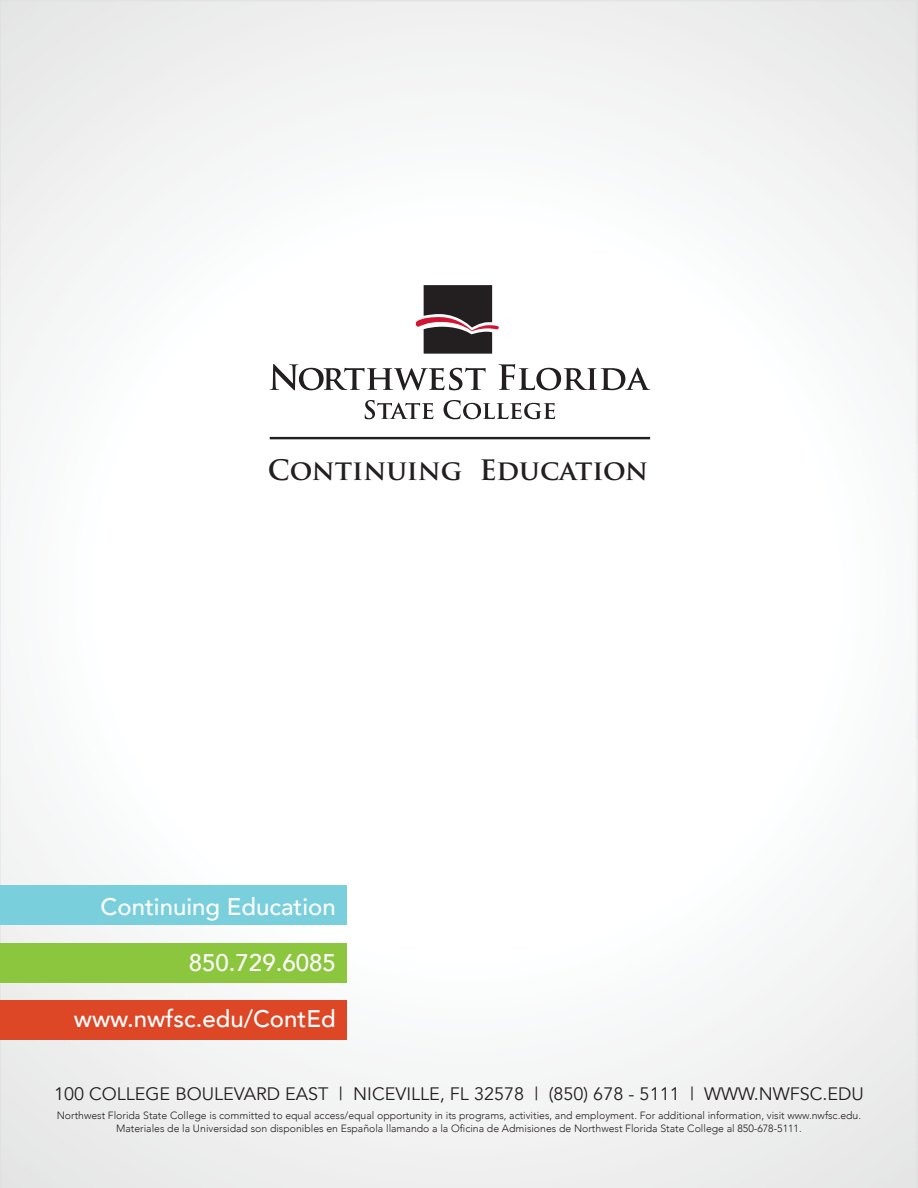
<style>
.page{position:relative;width:918px;height:1188px;background:#fff}
.page>*{position:absolute;margin:0;border:0;box-sizing:border-box;transform-origin:0 0}
.t1{font:700 27.45px "Trajan Pro";color:#231f20}
.t2{font:500 24px "Avenir";color:#fff}
.t3{font:18px "Avenir";color:#231f20}
.t4{font:300 10.5px/12.6px "Avenir";color:#231f20;text-align:center}
</style>
<div class="page">
<img style="left:0;top:0;width:918px;height:1188px">
<div style="left:0;top:885px;width:347px;height:39px;background:#7acfdc"></div>
<div style="left:0;top:944px;width:347px;height:39px;background:#8bc63e"></div>
<div style="left:0;top:1001px;width:347px;height:39px;background:#de4726"></div>
<svg style="left:270px;top:364px;width:216px;height:26px"></svg>
<svg style="left:498px;top:364px;width:152px;height:26px"></svg>
<svg style="left:365px;top:400px;width:68px;height:19px"></svg>
<svg style="left:444px;top:400px;width:111px;height:19px"></svg>
<svg style="left:415px;top:285px;width:84px;height:69px"></svg>
<hr style="left:270px;top:437px;width:380px;height:2px;background:#231f20">
<h1 class="t1" style="left:268px;top:453px;width:382px">Continuing Education</h1>
<h2 class="t2" style="left:101px;top:886px;width:237px">Continuing Education</h2>
<h2 class="t2" style="left:189px;top:942px;width:148px">850.729.6085</h2>
<h2 class="t2" style="left:74px;top:998px;width:263px">www.nwfsc.edu/ContEd</h2>
<h3 class="t3" style="left:54px;top:1083px;width:812px">100 COLLEGE BOULEVARD EAST | NICEVILLE, FL 32578 | (850) 678 - 5111 | WWW.NWFSC.EDU</h3>
<p class="t4" style="left:57px;top:1109px;width:806px">Northwest Florida State College is committed to equal access/equal opportunity in its programs, activities, and employment. For additional information, visit www.nwfsc.edu.<br>Materiales de la Universidad son disponibles en Española llamando a la Oficina de Admisiones de Northwest Florida State College al 850-678-5111.</p>
</div>
